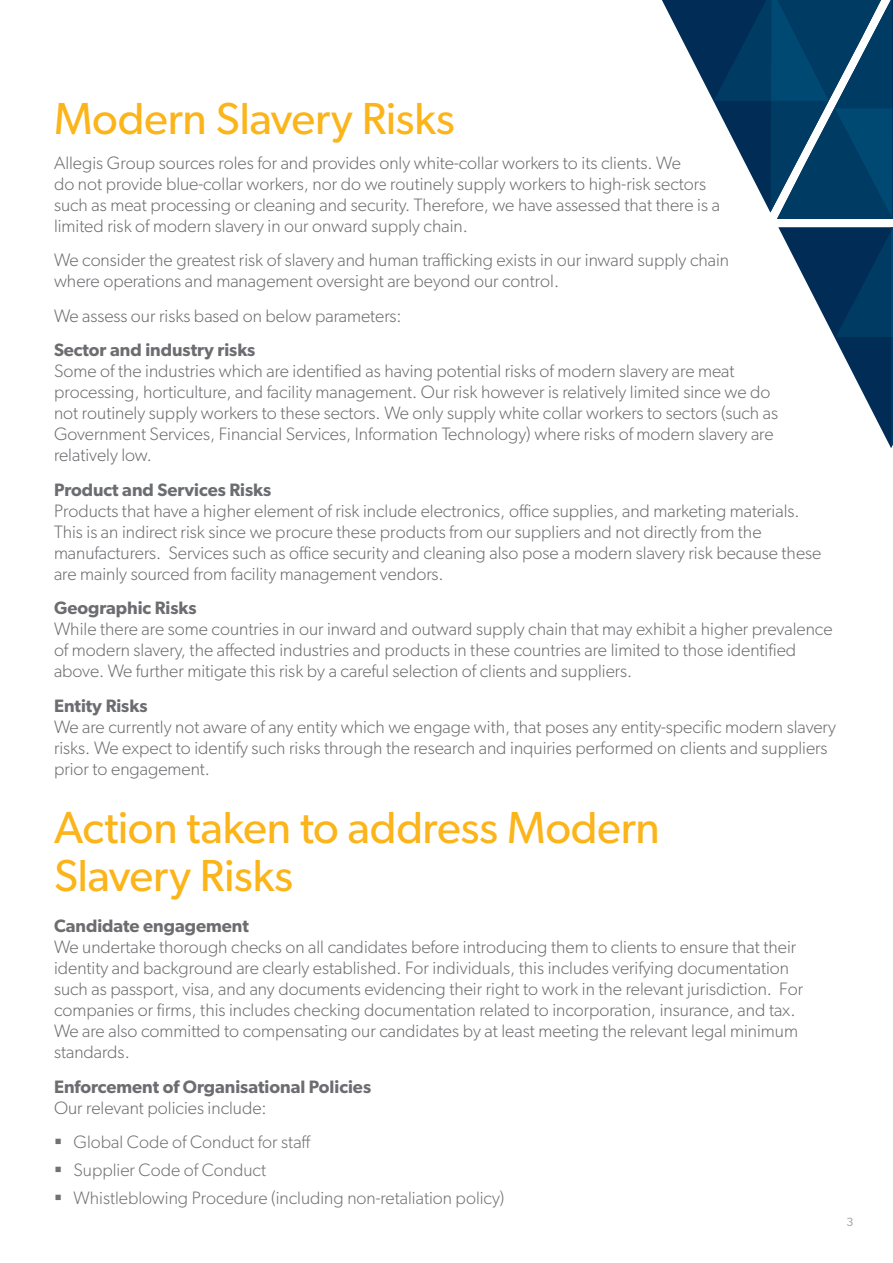
<style>
.page{position:relative;width:893px;height:1263px;background:#fff}
.page>*{position:absolute;margin:0;border:0;box-sizing:border-box;transform-origin:0 0}
.body_copy{font:45px/48px "Gibson";letter-spacing:-.01em;color:#fbb419}
.t1{font:300 18px/21px "Gibson";color:#6c6d70}
.body_copy-2{font:600 18px "Gibson";color:#6c6d70}
.t2{font:300 18px "Gibson";color:#717074}
.t3{font:12px "Gibson";color:#a8a9ad}
</style>
<div class="page">
<svg style="left:662px;top:0;width:52px;height:102px"></svg>
<svg style="left:778px;top:227px;width:115px;height:221px"></svg>
<svg style="left:714px;top:0;width:179px;height:219px;background:#235679"></svg>
<p class="body_copy" style="left:54px;top:94px;width:402px">Modern Slavery Risks</p>
<p class="t1" style="left:54px;top:152px;width:667px">Allegis Group sources roles for and provides only white-collar workers to its clients. We<br>do not provide blue-collar workers, nor do we routinely supply workers to high-risk sectors such as meat processing or cleaning and security. Therefore, we have assessed that there is a limited risk of modern slavery in our onward supply chain.</p>
<p class="t1" style="left:54px;top:249px;width:677px">We consider the greatest risk of slavery and human trafficking exists in our inward supply chain where operations and management oversight are beyond our control.</p>
<p class="t1" style="left:54px;top:305px;width:349px">We assess our risks based on below parameters:</p>
<p class="body_copy-2" style="left:54px;top:339px;width:203px">Sector and industry risks</p>
<p class="t1" style="left:54px;top:360px;width:726px">Some of the industries which are identified as having potential risks of modern slavery are meat processing, horticulture, and facility management. Our risk however is relatively limited since we do not routinely supply workers to these sectors. We only supply white collar workers to sectors (such as Government Services, Financial Services, Information Technology) where risks of modern slavery are relatively low.</p>
<p class="body_copy-2" style="left:54px;top:479px;width:219px">Product and Services Risks</p>
<p class="t1" style="left:54px;top:500px;width:769px">Products that have a higher element of risk include electronics, office supplies, and marketing materials.<br>This is an indirect risk since we procure these products from our suppliers and not directly from the manufacturers. Services such as office security and cleaning also pose a modern slavery risk because these are mainly sourced from facility management vendors.</p>
<p class="body_copy-2" style="left:54px;top:597px;width:144px">Geographic Risks</p>
<p class="t1" style="left:54px;top:618px;width:780px">While there are some countries in our inward and outward supply chain that may exhibit a higher prevalence of modern slavery, the affected industries and products in these countries are limited to those identified above. We further mitigate this risk by a careful selection of clients and suppliers.</p>
<p class="body_copy-2" style="left:54px;top:695px;width:95px">Entity Risks</p>
<p class="t1" style="left:54px;top:716px;width:783px">We are currently not aware of any entity which we engage with, that poses any entity-specific modern slavery risks. We expect to identify such risks through the research and inquiries performed on clients and suppliers prior to engagement.</p>
<p class="body_copy" style="left:54px;top:803px;width:607px">Action taken to address Modern<br>Slavery Risks</p>
<p class="body_copy-2" style="left:54px;top:915px;width:196px">Candidate engagement</p>
<p class="t1" style="left:54px;top:936px;width:751px">We undertake thorough checks on all candidates before introducing them to clients to ensure that their identity and background are clearly established. For individuals, this includes verifying documentation such as passport, visa, and any documents evidencing their right to work in the relevant jurisdiction. For companies or firms, this includes checking documentation related to incorporation, insurance, and tax.<br>We are also committed to compensating our candidates by at least meeting the relevant legal minimum standards.</p>
<p class="body_copy-2" style="left:54px;top:1076px;width:319px">Enforcement of Organisational Policies</p>
<p class="t1" style="left:54px;top:1097px;width:214px">Our relevant policies include:</p>
<p class="t2" style="left:74px;top:1131px;width:239px">Global Code of Conduct for staff</p>
<p class="t2" style="left:74px;top:1159px;width:194px">Supplier Code of Conduct</p>
<p class="t2" style="left:74px;top:1187px;width:432px">Whistleblowing Procedure (including non-retaliation policy)</p>
<p class="t3" style="left:846px;top:1215px;width:9px">3</p>
</div>
